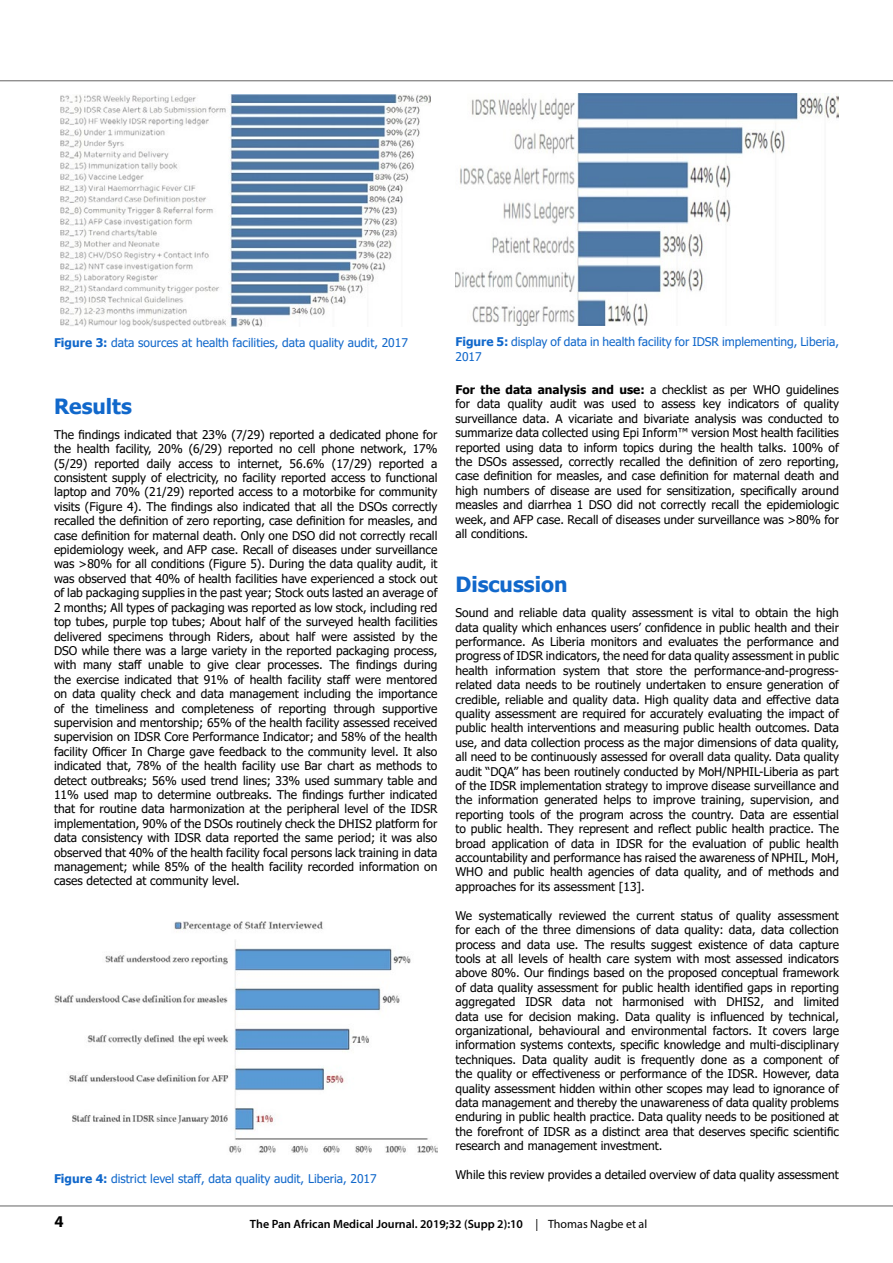
<style>
.page{position:relative;width:893px;height:1263px;background:#fff}
.page>*{position:absolute;margin:0;border:0;box-sizing:border-box;transform-origin:0 0}
.t1{font:700 21px "Tahoma";color:#1168cb}
.t2{font:700 16.5px "Myriad Pro";color:#000}
.t3{font:12px/14.4px "Tahoma";color:#000;text-align:justify}
.t4{font:12px/14.4px "Tahoma";color:#1168cb}
.t5{font:600 12px "Myriad Pro";color:#000}
.s1{font-weight:700}
.s2{font-weight:400}
</style>
<div class="page">
<hr style="left:0;top:80px;width:893px;height:1px;background:#646363">
<hr style="left:0;top:1205px;width:893px;height:1px;background:#646363">
<img style="left:61px;top:94px;width:370px;height:233px">
<img style="left:54px;top:922px;width:383px;height:231px">
<img style="left:455px;top:94px;width:384px;height:231px">
<p class="t4" style="left:54px;top:336px;width:355px"><span class="s1">Figure 3:</span> data sources at health facilities, data quality audit, 2017</p>
<p class="t4" style="left:455px;top:335px;width:385px"><span class="s1">Figure 5:</span> display of data in health facility for IDSR implementing, Liberia,<br>2017</p>
<h1 class="t1" style="left:54px;top:391px;width:79px">Results</h1>
<p class="t3" style="left:54px;top:428px;width:385px">The findings indicated that 23% (7/29) reported a dedicated phone for the health facility, 20% (6/29) reported no cell phone network, 17% (5/29) reported daily access to internet, 56.6% (17/29) reported a consistent supply of electricity, no facility reported access to functional laptop and 70% (21/29) reported access to a motorbike for community visits (Figure 4). The findings also indicated that all the DSOs correctly recalled the definition of zero reporting, case definition for measles, and case definition for maternal death. Only one DSO did not correctly recall epidemiology week, and AFP case. Recall of diseases under surveillance was &gt;80% for all conditions (Figure 5). During the data quality audit, it was observed that 40% of health facilities have experienced a stock out of lab packaging supplies in the past year; Stock outs lasted an average of 2 months; All types of packaging was reported as low stock, including red top tubes, purple top tubes; About half of the surveyed health facilities delivered specimens through Riders, about half were assisted by the DSO while there was a large variety in the reported packaging process, with many staff unable to give clear processes. The findings during the exercise indicated that 91% of health facility staff were mentored on data quality check and data management including the importance of the timeliness and completeness of reporting through supportive supervision and mentorship; 65% of the health facility assessed received supervision on IDSR Core Performance Indicator; and 58% of the health facility Officer In Charge gave feedback to the community level. It also indicated that, 78% of the health facility use Bar chart as methods to detect outbreaks; 56% used trend lines; 33% used summary table and 11% used map to determine outbreaks. The findings further indicated that for routine data harmonization at the peripheral level of the IDSR implementation, 90% of the DSOs routinely check the DHIS2 platform for data consistency with IDSR data reported the same period; it was also observed that 40% of the health facility focal persons lack training in data management; while 85% of the health facility recorded information on cases detected at community level.</p>
<p class="t4" style="left:54px;top:1172px;width:324px"><span class="s1">Figure 4:</span> district level staff, data quality audit, Liberia, 2017</p>
<p class="t3" style="left:455px;top:383px;width:385px"><span class="s1">For the data analysis and use:</span> a checklist as per WHO guidelines for data quality audit was used to assess key indicators of quality surveillance data. A vicariate and bivariate analysis was conducted to summarize data collected using Epi Inform™ version Most health facilities reported using data to inform topics during the health talks. 100% of the DSOs assessed, correctly recalled the definition of zero reporting, case definition for measles, and case definition for maternal death and high numbers of disease are used for sensitization, specifically around measles and diarrhea 1 DSO did not correctly recall the epidemiologic week, and AFP case. Recall of diseases under surveillance was &gt;80% for all conditions.</p>
<h1 class="t1" style="left:455px;top:570px;width:113px">Discussion</h1>
<p class="t3" style="left:455px;top:606px;width:385px">Sound and reliable data quality assessment is vital to obtain the high data quality which enhances users’ confidence in public health and their performance. As Liberia monitors and evaluates the performance and progress of IDSR indicators, the need for data quality assessment in public health information system that store the performance-and-progress&shy;related data needs to be routinely undertaken to ensure generation of credible, reliable and quality data. High quality data and effective data quality assessment are required for accurately evaluating the impact of public health interventions and measuring public health outcomes. Data use, and data collection process as the major dimensions of data quality, all need to be continuously assessed for overall data quality. Data quality audit “DQA” has been routinely conducted by MoH/NPHIL-Liberia as part of the IDSR implementation strategy to improve disease surveillance and the information generated helps to improve training, supervision, and reporting tools of the program across the country. Data are essential to public health. They represent and reflect public health practice. The broad application of data in IDSR for the evaluation of public health accountability and performance has raised the awareness of NPHIL, MoH, WHO and public health agencies of data quality, and of methods and approaches for its assessment [13].</p>
<p class="t3" style="left:455px;top:909px;width:385px">We systematically reviewed the current status of quality assessment for each of the three dimensions of data quality: data, data collection process and data use. The results suggest existence of data capture tools at all levels of health care system with most assessed indicators above 80%. Our findings based on the proposed conceptual framework of data quality assessment for public health identified gaps in reporting aggregated IDSR data not harmonised with DHIS2, and limited data use for decision making. Data quality is influenced by technical, organizational, behavioural and environmental factors. It covers large information systems contexts, specific knowledge and multi-disciplinary techniques. Data quality audit is frequently done as a component of the quality or effectiveness or performance of the IDSR. However, data quality assessment hidden within other scopes may lead to ignorance of data management and thereby the unawareness of data quality problems enduring in public health practice. Data quality needs to be positioned at the forefront of IDSR as a distinct area that deserves specific scientific research and management investment.</p>
<p class="t3" style="left:455px;top:1168px;width:385px">While this review provides a detailed overview of data quality assessment</p>
<h2 class="t2" style="left:54px;top:1211px;width:11px">4</h2>
<p class="t5" style="left:250px;top:1216px;width:399px">The Pan African Medical Journal. 2019;32 (Supp 2):10 <span class="s2">| Thomas Nagbe et al</span></p>
</div>
